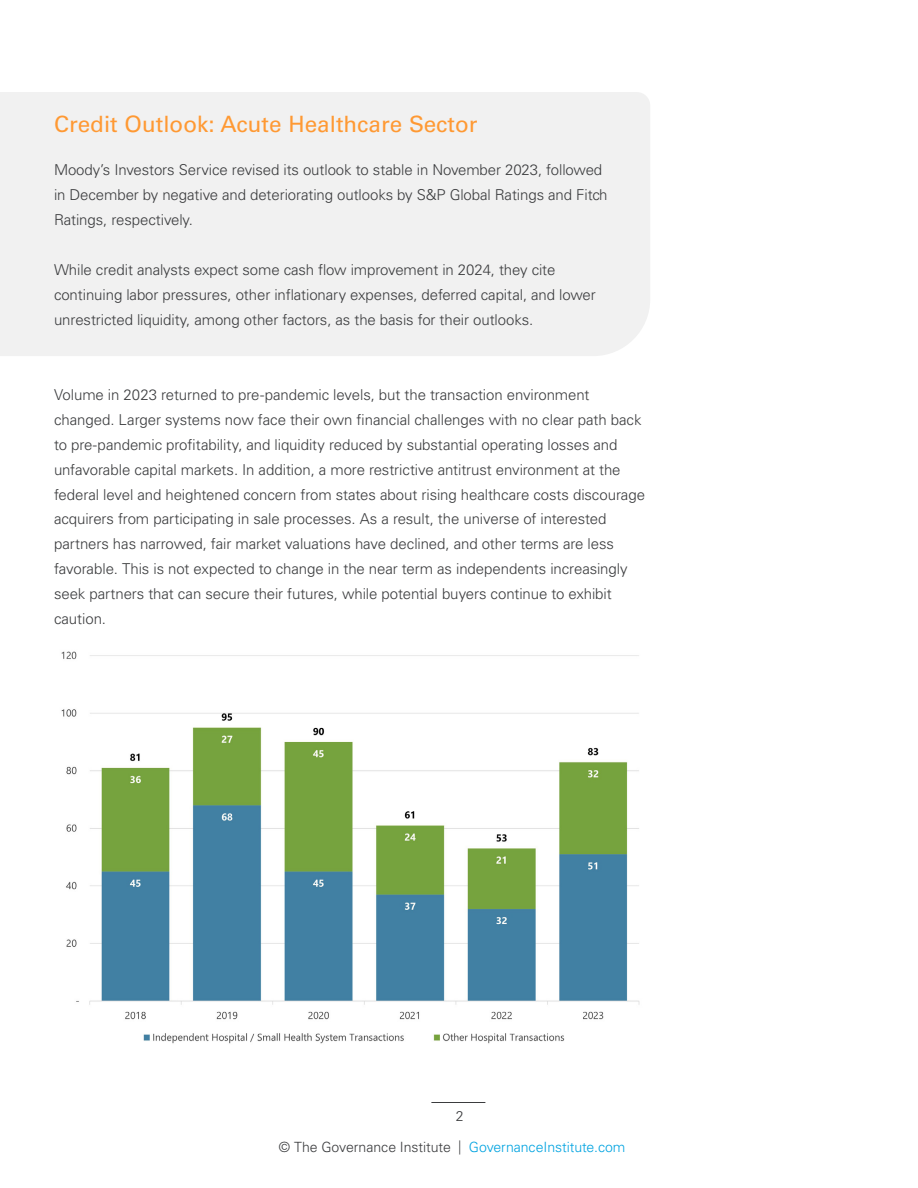
<style>
.page{position:relative;width:918px;height:1188px;background:#fff}
.page>*{position:absolute;margin:0;border:0;box-sizing:border-box;transform-origin:0 0}
.t1{font:22.5px "Univers LT Std";color:#f93}
.t2{font:300 15px/24.9px "Univers LT Std";letter-spacing:-.005em;color:#3b3c3e}
.t3{font:300 14.1px/31px "Univers LT Std";letter-spacing:-.005em;color:#3b3c3e}
.s1{color:#00a3e0}
</style>
<div class="page">
<hr style="left:431px;top:1102px;width:54px;height:1px;background:#3b3c3e">
<div style="left:0;top:92px;width:650px;height:264px;background:#f1f1f1"></div>
<img style="left:61px;top:651px;width:579px;height:393px">
<h1 class="t1" style="left:54px;top:111px;width:425px">Credit Outlook: Acute Healthcare Sector</h1>
<p class="t2" style="left:54px;top:157px;width:555px">Moody’s Investors Service revised its outlook to stable in November 2023, followed in December by negative and deteriorating outlooks by S&amp;P Global Ratings and Fitch<br>Ratings, respectively.</p>
<p class="t2" style="left:54px;top:257px;width:543px">While credit analysts expect some cash flow improvement in 2024, they cite continuing labor pressures, other inflationary expenses, deferred capital, and lower unrestricted liquidity, among other factors, as the basis for their outlooks.</p>
<p class="t2" style="left:54px;top:382px;width:593px">Volume in 2023 returned to pre-pandemic levels, but the transaction environment changed. Larger systems now face their own financial challenges with no clear path back to pre-pandemic profitability, and liquidity reduced by substantial operating losses and unfavorable capital markets. In addition, a more restrictive antitrust environment at the federal level and heightened concern from states about rising healthcare costs discourage acquirers from participating in sale processes. As a result, the universe of interested partners has narrowed, fair market valuations have declined, and other terms are less favorable. This is not expected to change in the near term as independents increasingly seek partners that can secure their futures, while potential buyers continue to exhibit caution.</p>
<p class="t3" style="left:279px;top:1101px;width:348px;text-indent:177px">2<br>© The Governance Institute | <span class="s1">GovernanceInstitute.com</span></p>
</div>
